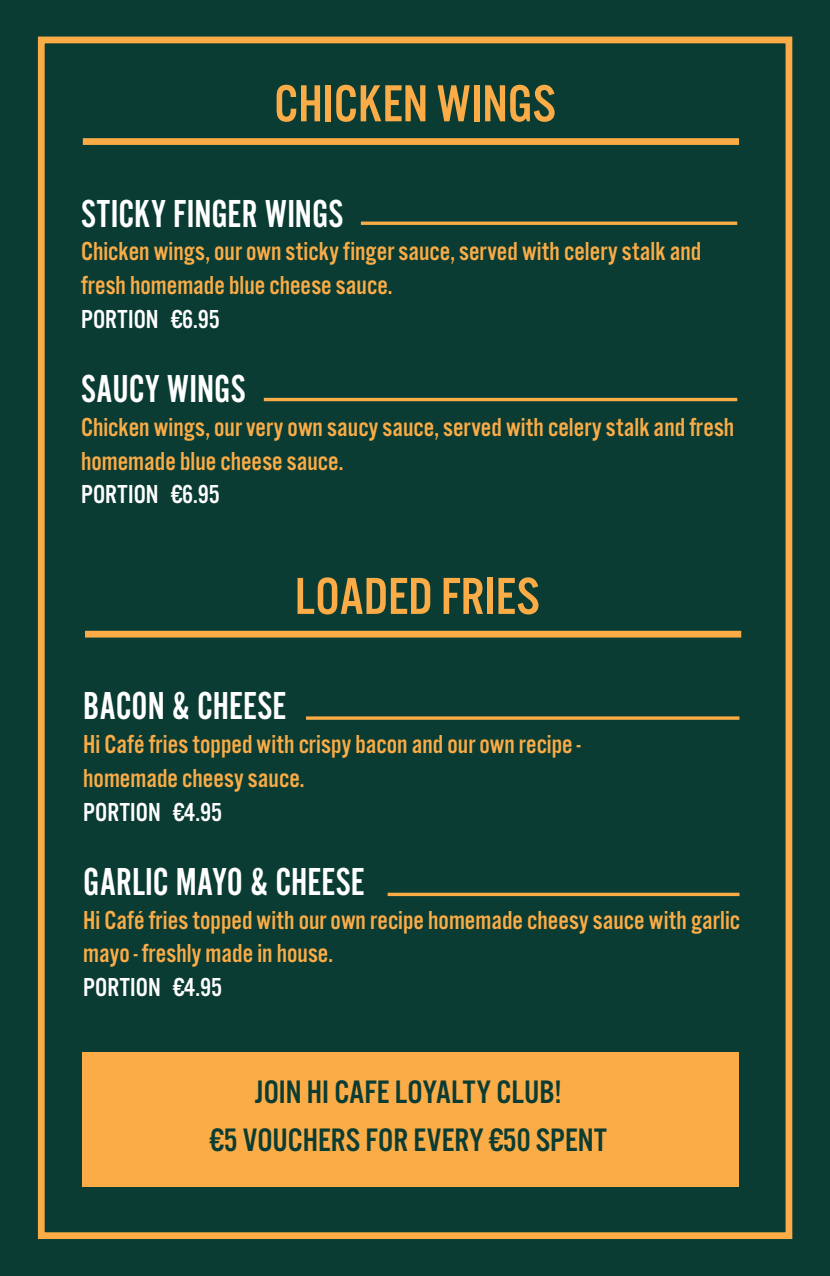
<style>
.page{position:relative;width:830px;height:1276px;background:#fff}
.page>*{position:absolute;margin:0;border:0;box-sizing:border-box;transform-origin:0 0}
.t1{font:54px "Alternate Got No 3 D";color:#fbac47}
.t2{font:40.5px "Alternate Got No 2 D";color:#fff}
.t3{font:33.75px/47.2px "Alternate Got No 3 D";color:#0a3c33;text-align:center}
.t4{font:27px/33.8px "Alternate Got No 3 D";color:#fbac47}
.t5{font:27px "Alternate Got No 3 D";color:#fff}
</style>
<div class="page">
<div style="left:0;top:0;width:829px;height:1276px;background:#0a3c33"></div>
<div style="left:38px;top:37px;width:754px;height:1202px;border:7px solid #fbac47"></div>
<div style="left:83px;top:138px;width:655px;height:7px;background:#fbac47"></div>
<svg style="left:361px;top:221px;width:376px;height:4px;background:#d59a43"></svg>
<hr style="left:264px;top:398px;width:473px;height:3px;background:#fbac47">
<div style="left:85px;top:631px;width:655px;height:6px;background:#fbac47"></div>
<svg style="left:306px;top:716px;width:433px;height:4px;background:#d59a43"></svg>
<svg style="left:387px;top:892px;width:352px;height:4px"></svg>
<div style="left:83px;top:1052px;width:655px;height:135px;background:#fbac47"></div>
<h1 class="t1" style="left:274px;top:75px;width:283px">CHICKEN WINGS</h1>
<h2 class="t2" style="left:81px;top:192px;width:264px">STICKY FINGER WINGS</h2>
<p class="t4" style="left:81px;top:235px;width:621px">Chicken wings, our own sticky finger sauce, served with celery stalk and fresh homemade blue cheese sauce.</p>
<p class="t5" style="left:81px;top:305px;width:140px">PORTION €6.95</p>
<h2 class="t2" style="left:81px;top:367px;width:166px">SAUCY WINGS</h2>
<p class="t4" style="left:81px;top:411px;width:654px">Chicken wings, our very own saucy sauce, served with celery stalk and fresh homemade blue cheese sauce.</p>
<p class="t5" style="left:81px;top:480px;width:140px">PORTION €6.95</p>
<h1 class="t1" style="left:294px;top:567px;width:246px">LOADED FRIES</h1>
<h2 class="t2" style="left:83px;top:684px;width:205px">BACON &amp; CHEESE</h2>
<p class="t4" style="left:83px;top:728px;width:499px">Hi Café fries topped with crispy bacon and our own recipe - homemade cheesy sauce.</p>
<p class="t5" style="left:83px;top:797px;width:140px">PORTION €4.95</p>
<h2 class="t2" style="left:83px;top:860px;width:283px">GARLIC MAYO &amp; CHEESE</h2>
<p class="t4" style="left:83px;top:903px;width:658px">Hi Café fries topped with our own recipe homemade cheesy sauce with garlic mayo - freshly made in house.</p>
<p class="t5" style="left:83px;top:973px;width:140px">PORTION €4.95</p>
<p class="t3" style="left:210px;top:1069px;width:398px">JOIN HI CAFE LOYALTY CLUB!<br>€5 VOUCHERS FOR EVERY €50 SPENT</p>
</div>
